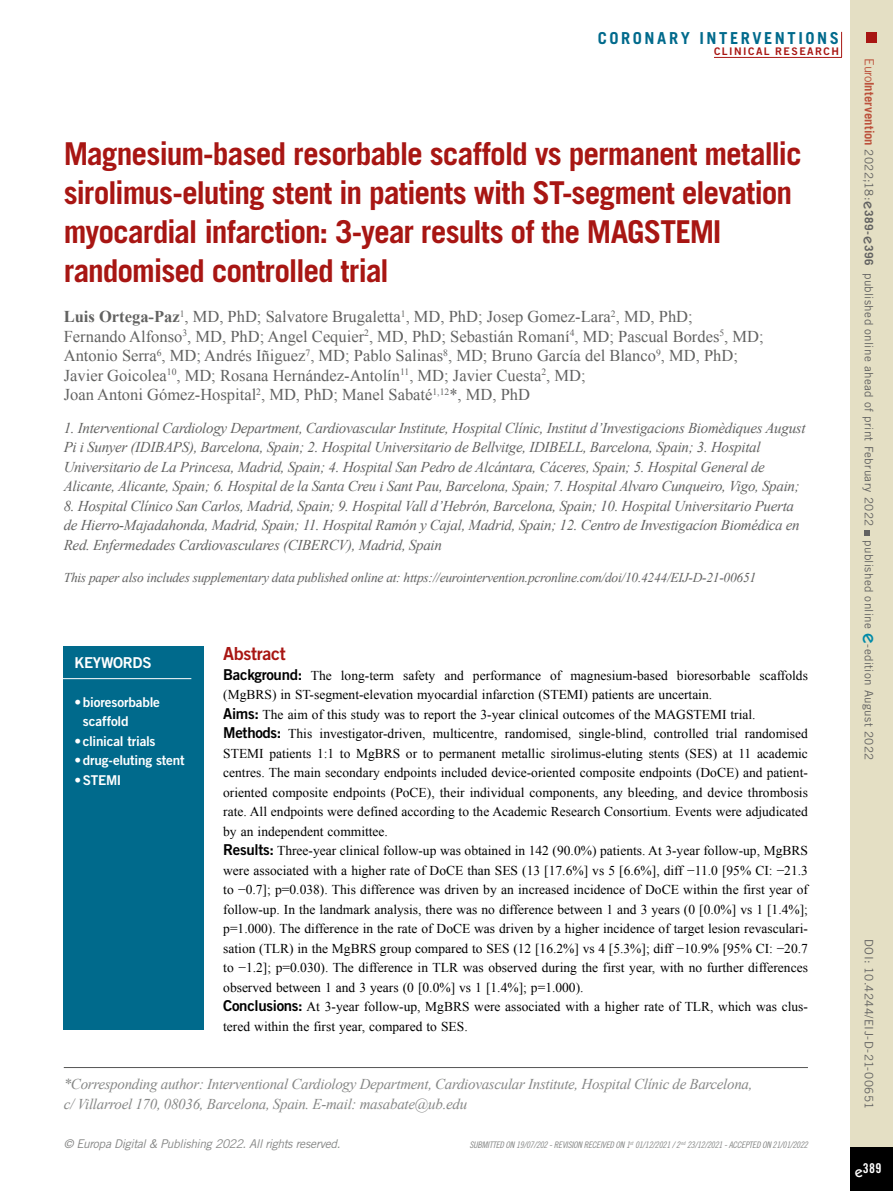
<style>
.page{position:relative;width:893px;height:1191px;background:#fff}
.page>*{position:absolute;margin:0;border:0;box-sizing:border-box;transform-origin:0 0}
.t1{font:700 31.5px/39px "Trade Gothic LT Std";letter-spacing:-.03em;color:#a81613}
.t2{font:18px "Trade Gothic LT Std Bd 2";letter-spacing:-.02em;color:#a81613}
.t3{font:16.5px/19.5px "Times New Roman";color:#626261}
.t4{font:700 16.5px "Trade Gothic LT Std";letter-spacing:.155em;color:#006a8c}
.t5{font:italic 15px/19.5px "Times New Roman";letter-spacing:-.02em;color:#626261}
.t6{font:italic 15px/19.5px "Times New Roman";letter-spacing:-.02em;color:#868786}
.t7{font:15px "Trade Gothic LT Std Bd 2";letter-spacing:-.02em;color:#fff}
.t8{font:13.5px/19.5px "Times New Roman";color:#000}
.t9{font:italic 13.5px "Times New Roman";letter-spacing:-.02em;color:#626261}
.t10{font:13.5px/19.5px "Trade Gothic LT Std Bd 2";letter-spacing:-.015em;color:#fff}
.t11{font:13.5px "Trade Gothic LT Std Bd Cn 20";color:#fff}
.t12{font:italic 12px "Trade Gothic LT Std";letter-spacing:-.03em;color:#868786}
.t13{font:11.7px "Trade Gothic LT Std";letter-spacing:.03em;color:#626261}
.t14{font:10.5px "Trade Gothic LT Std Bd 2";letter-spacing:.14em;color:#a81613}
.t15{font:9px "Trade Gothic LT Std Cn 18 Obl";letter-spacing:-.02em;color:#868786}
.s1{font-weight:700}
.s2{font-family:"Trade Gothic LT Std Bd 2";font-size:15px}
.s3{font-size:12.75px;color:#bc523c}
.s4{font-weight:700;font-size:12.75px;color:#bc523c}
.s5{font-family:"ITC Kabel Std";font-weight:500;font-size:15px}
.s6{font-family:"ITC Kabel Std";font-weight:500;font-size:19.5px;color:#008aa8}
</style>
<div class="page">
<div style="left:850px;top:0;width:43px;height:1191px;background:#e4dfc4"></div>
<div style="left:850px;top:1147px;width:43px;height:44px;background:#000"></div>
<div style="left:866px;top:32px;width:11px;height:10px;background:#a81613"></div>
<svg style="left:865px;top:530px;width:5px;height:6px"></svg>
<hr style="left:714px;top:57px;width:128px;height:1px;background:#a81613">
<svg style="left:841px;top:32px;width:1px;height:25px"></svg>
<hr style="left:64px;top:1067px;width:744px;height:1px;background:#565655">
<div style="left:64px;top:646px;width:140px;height:383px;background:#006a8c"></div>
<hr style="left:62px;top:678px;width:129px;height:1px;background:#fff">
<p class="t4" style="left:598px;top:28px;width:243px">CORONARY INTERVENTIONS</p>
<p class="t14" style="left:714px;top:45px;width:127px">CLINICAL RESEARCH</p>
<h1 class="t1" style="left:64px;top:133px;width:739px">Magnesium-based resorbable scaffold vs permanent metallic sirolimus-eluting stent in patients with ST-segment elevation myocardial infarction: 3-year results of the MAGSTEMI randomised controlled trial</h1>
<p class="t3" style="left:64px;top:307px;width:701px"><span class="s1">Luis Ortega-Paz</span><sup>1</sup>, MD, PhD; Salvatore Brugaletta<sup>1</sup>, MD, PhD; Josep Gomez-Lara<sup>2</sup>, MD, PhD;<br>Fernando Alfonso<sup>3</sup>, MD, PhD; Angel Cequier<sup>2</sup>, MD, PhD; Sebastián Romaní<sup>4</sup>, MD; Pascual Bordes<sup>5</sup>, MD; Antonio Serra<sup>6</sup>, MD; Andrés Iñiguez<sup>7</sup>, MD; Pablo Salinas<sup>8</sup>, MD; Bruno García del Blanco<sup>9</sup>, MD, PhD; Javier Goicolea<sup>10</sup>, MD; Rosana Hernández-Antolín<sup>11</sup>, MD; Javier Cuesta<sup>2</sup>, MD;<br>Joan Antoni Gómez-Hospital<sup>2</sup>, MD, PhD; Manel Sabaté<sup>1,12</sup>*, MD, PhD</p>
<p class="t5" style="left:64px;top:417px;width:743px">1. Interventional Cardiology Department, Cardiovascular Institute, Hospital Clínic, Institut d’Investigacions Biomèdiques August Pi i Sunyer (IDIBAPS), Barcelona, Spain; 2. Hospital Universitario de Bellvitge, IDIBELL, Barcelona, Spain; 3. Hospital Universitario de La Princesa, Madrid, Spain; 4. Hospital San Pedro de Alcántara, Cáceres, Spain; 5. Hospital General de Alicante, Alicante, Spain; 6. Hospital de la Santa Creu i Sant Pau, Barcelona, Spain; 7. Hospital Alvaro Cunqueiro, Vigo, Spain;</p>
<p class="t5" style="left:64px;top:495px;width:737px">8. Hospital Clínico San Carlos, Madrid, Spain; 9. Hospital Vall d’Hebrón, Barcelona, Spain; 10. Hospital Universitario Puerta de Hierro-Majadahonda, Madrid, Spain; 11. Hospital Ramón y Cajal, Madrid, Spain; 12. Centro de Investigacíon Biomédica en<br>Red. Enfermedades Cardiovasculares (CIBERCV), Madrid, Spain</p>
<p class="t9" style="left:64px;top:568px;width:694px">This paper also includes supplementary data published online at: https://eurointervention.pcronline.com/doi/10.4244/EIJ-D-21-00651</p>
<p class="t7" style="left:74px;top:653px;width:79px">KEYWORDS</p>
<p class="t10" style="left:83px;top:692px;width:79px;text-indent:-9px">•bioresorbable scaffold</p>
<p class="t10" style="left:74px;top:731px;width:83px">• clinical trials</p>
<p class="t10" style="left:74px;top:750px;width:112px">•drug-eluting stent</p>
<p class="t10" style="left:74px;top:770px;width:49px">•STEMI</p>
<h2 class="t2" style="left:223px;top:642px;width:64px">Abstract</h2>
<p class="t8" style="left:223px;top:665px;width:586px"><span class="s2">Background:</span> The long-term safety and performance of magnesium-based bioresorbable scaffolds (MgBRS) in ST-segment-elevation myocardial infarction (STEMI) patients are uncertain.<br><span class="s2">Aims:</span> The aim of this study was to report the 3-year clinical outcomes of the MAGSTEMI trial.<br><span class="s2">Methods:</span> This investigator-driven, multicentre, randomised, single-blind, controlled trial randomised STEMI patients 1:1 to MgBRS or to permanent metallic sirolimus-eluting stents (SES) at 11 academic centres. The main secondary endpoints included device-oriented composite endpoints (DoCE) and patient&shy;oriented composite endpoints (PoCE), their individual components, any bleeding, and device thrombosis rate. All endpoints were defined according to the Academic Research Consortium. Events were adjudicated by an independent committee.<br><span class="s2">Results:</span> Three-year clinical follow-up was obtained in 142 (90.0%) patients. At 3-year follow-up, MgBRS were associated with a higher rate of DoCE than SES (13 [17.6%] vs 5 [6.6%], diff −11.0 [95% CI: −21.3 to −0.7]; p=0.038). This difference was driven by an increased incidence of DoCE within the first year of follow-up. In the landmark analysis, there was no difference between 1 and 3 years (0 [0.0%] vs 1 [1.4%]; p=1.000). The difference in the rate of DoCE was driven by a higher incidence of target lesion revasculari&shy;sation (TLR) in the MgBRS group compared to SES (12 [16.2%] vs 4 [5.3%]; diff −10.9% [95% CI: −20.7 to −1.2]; p=0.030). The difference in TLR was observed during the first year, with no further differences observed between 1 and 3 years (0 [0.0%] vs 1 [1.4%]; p=1.000).<br><span class="s2">Conclusions:</span> At 3-year follow-up, MgBRS were associated with a higher rate of TLR, which was clus&shy;tered within the first year, compared to SES.</p>
<p class="t6" style="left:64px;top:1074px;width:690px">*Corresponding author: Interventional Cardiology Department, Cardiovascular Institute, Hospital Clínic de Barcelona, c/ Villarroel 170, 08036, Barcelona, Spain. E-mail: masabate@ub.edu</p>
<p class="t12" style="left:64px;top:1137px;width:278px">© Europa Digital &amp; Publishing 2022. All rights reserved.</p>
<p class="t15" style="left:469px;top:1139px;width:340px">SUBMITTED ON 19/07/202 - REVISION RECEIVED ON 1<sup>st</sup> 01/12/2021 / 2 <sup>nd</sup> 23/12/2021 - ACCEPTED ON 21/01/2022</p>
<p class="t13" style="left:876px;top:58px;width:703px;rotate:90deg"><span class="s3">Euro</span><span class="s4">Intervention</span> 2022;18:<span class="s5">e</span><span class="s1">389-</span><span class="s5">e</span><span class="s1">396</span> published online ahead of print February 2022 published online <span class="s6">e</span>-edition August 2022</p>
<p class="t13" style="left:876px;top:939px;width:171px;rotate:90deg">DOI: 10.4244/EIJ-D-21-00651</p>
<p class="t11" style="left:855px;top:1160px;width:28px"><span class="s5">e</span>389</p>
</div>
